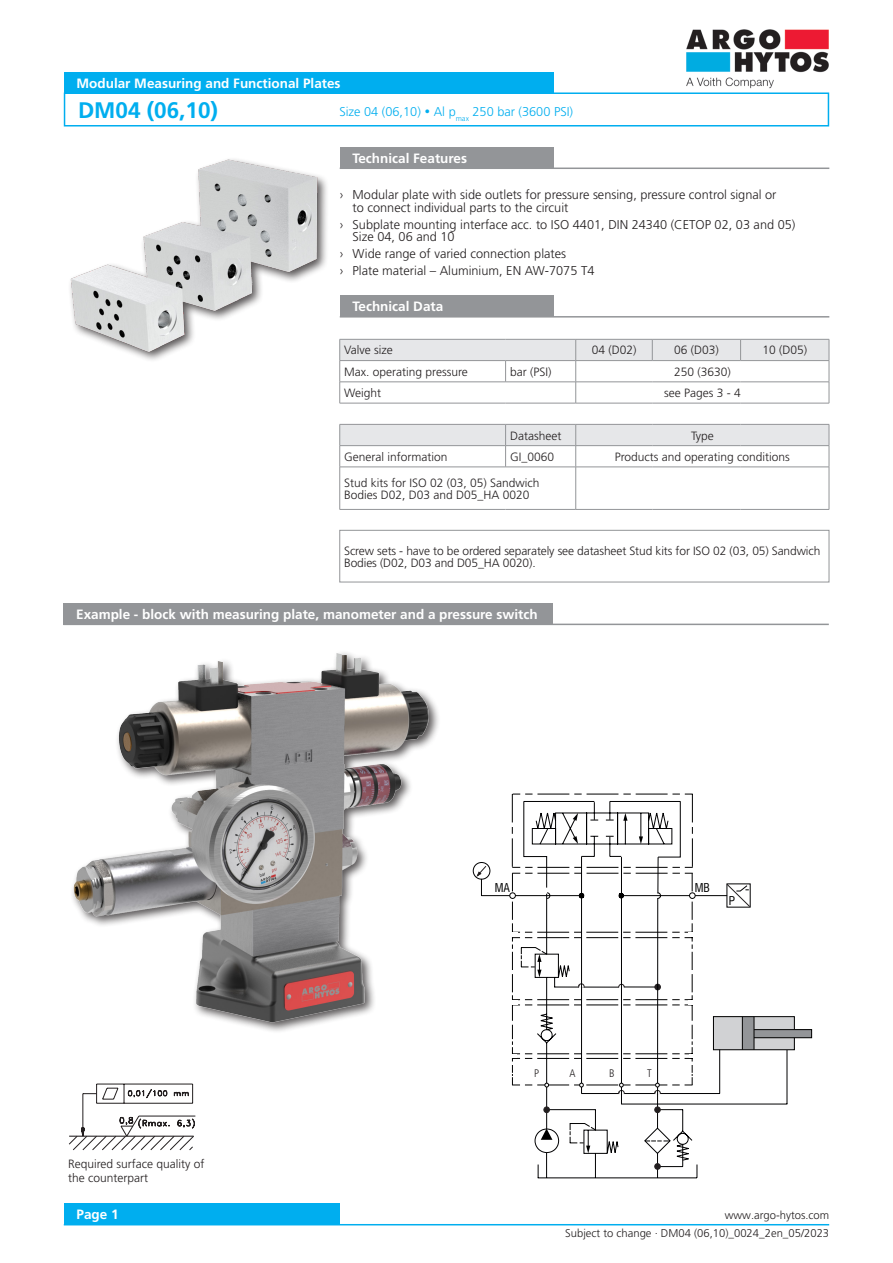
<style>
.page{position:relative;width:893px;height:1263px;background:#fff}
.page>*{position:absolute;margin:0;border:0;box-sizing:border-box;transform-origin:0 0}
._01_Headline_blue{font:700 22.5px "Frutiger LT Pro";color:#00aeef}
._03_Headline_white{font:700 13.5px "Frutiger LT Pro";color:#fff}
.t1{font:300 12.75px/12.8px "Frutiger LT Pro";color:#231f20}
._02_Headline_small_b{font:300 12.75px "Frutiger LT Pro";color:#00aeef}
.Tabulka_1SL{font:300 12px "Frutiger LT Pro";color:#231f20}
.Tabulka_1sl{font:300 12px/12px "Frutiger LT Pro";letter-spacing:-.01em;color:#231f20}
.Tabulka_3_SL{font:300 12px "Frutiger LT Pro";color:#231f20}
._06_Text{font:300 12px "Frutiger LT Pro";color:#231f20}
.t2{font:condensed 11.85px "Swiss 721 BT";color:#000}
.t3{font:300 11.25px "Frutiger LT Pro";color:#231f20}
.t4{font:300 condensed 10.95px "Frutiger CE";color:#231f20}
</style>
<div class="page">
<img style="left:686px;top:29px;width:143px;height:59px">
<img style="left:70px;top:159px;width:257px;height:198px">
<div style="left:64px;top:92px;width:765px;height:34px;border:2px solid #00aeef"></div>
<svg style="left:534px;top:1094px;width:254px;height:85px"></svg>
<div style="left:754px;top:1029px;width:58px;height:9px;background:#939598"></div>
<div style="left:754px;top:1029px;width:58px;height:9px;border:1px solid #000"></div>
<svg style="left:654px;top:1163px;width:6px;height:6px"></svg>
<svg style="left:544px;top:1107px;width:6px;height:6px"></svg>
<svg style="left:541px;top:1128px;width:11px;height:12px"></svg>
<svg style="left:569px;top:1123px;width:101px;height:30px"></svg>
<hr style="left:657px;top:898px;width:1px;height:231px;background:#000002">
<hr style="left:621px;top:952px;width:1px;height:152px;background:#000002">
<svg style="left:654px;top:1107px;width:6px;height:6px"></svg>
<svg style="left:676px;top:1143px;width:13px;height:18px"></svg>
<svg style="left:472px;top:794px;width:323px;height:300px"></svg>
<img style="left:72px;top:652px;width:365px;height:376px">
<svg style="left:69px;top:1083px;width:127px;height:68px"></svg>
<hr style="left:64px;top:1224px;width:765px;height:1px;background:#00aeef">
<div style="left:64px;top:1203px;width:276px;height:22px;background:#00aeef"></div>
<div style="left:64px;top:72px;width:489px;height:22px;background:#00aeef"></div>
<div style="left:340px;top:148px;width:213px;height:21px;background:#939598"></div>
<hr style="left:340px;top:168px;width:489px;height:1px;background:#939598">
<div style="left:63px;top:603px;width:490px;height:21px;background:#939598"></div>
<hr style="left:63px;top:624px;width:766px;height:1px;background:#939598">
<div style="left:340px;top:296px;width:213px;height:21px;background:#939598"></div>
<hr style="left:340px;top:316px;width:489px;height:2px;background:#939598">
<svg style="left:340px;top:340px;width:489px;height:105px"></svg>
<div style="left:576px;top:361px;width:253px;height:21px;background:#fff"></div>
<hr style="left:340px;top:339px;width:166px;height:1px;background:#939598">
<hr style="left:506px;top:339px;width:70px;height:1px;background:#939598">
<hr style="left:576px;top:339px;width:76px;height:1px;background:#939598">
<hr style="left:652px;top:339px;width:89px;height:1px;background:#939598">
<svg style="left:652px;top:339px;width:1px;height:21px"></svg>
<hr style="left:741px;top:339px;width:88px;height:1px;background:#939598">
<svg style="left:740px;top:339px;width:1px;height:21px"></svg>
<hr style="left:340px;top:360px;width:166px;height:1px;background:#939598">
<hr style="left:506px;top:360px;width:70px;height:1px;background:#939598">
<svg style="left:505px;top:361px;width:1px;height:21px"></svg>
<hr style="left:576px;top:360px;width:76px;height:1px;background:#939598">
<hr style="left:652px;top:360px;width:89px;height:1px;background:#939598">
<hr style="left:741px;top:360px;width:88px;height:1px;background:#939598">
<hr style="left:340px;top:382px;width:166px;height:1px;background:#939598">
<svg style="left:339px;top:339px;width:1px;height:64px"></svg>
<hr style="left:506px;top:382px;width:70px;height:1px;background:#939598">
<hr style="left:576px;top:382px;width:76px;height:1px;background:#939598">
<svg style="left:575px;top:339px;width:1px;height:64px"></svg>
<hr style="left:652px;top:382px;width:89px;height:1px;background:#939598">
<hr style="left:741px;top:382px;width:88px;height:1px;background:#939598">
<svg style="left:829px;top:339px;width:1px;height:64px"></svg>
<hr style="left:340px;top:403px;width:166px;height:1px;background:#939598">
<hr style="left:506px;top:403px;width:70px;height:1px;background:#939598">
<hr style="left:576px;top:403px;width:76px;height:1px;background:#939598">
<hr style="left:652px;top:403px;width:89px;height:1px;background:#939598">
<hr style="left:741px;top:403px;width:88px;height:1px;background:#939598">
<hr style="left:340px;top:424px;width:166px;height:1px;background:#939598">
<hr style="left:506px;top:424px;width:70px;height:1px;background:#939598">
<hr style="left:576px;top:424px;width:76px;height:1px;background:#939598">
<hr style="left:652px;top:424px;width:89px;height:1px;background:#939598">
<hr style="left:741px;top:424px;width:88px;height:1px;background:#939598">
<hr style="left:340px;top:445px;width:166px;height:1px;background:#939598">
<svg style="left:339px;top:425px;width:1px;height:42px"></svg>
<hr style="left:506px;top:445px;width:70px;height:1px;background:#939598">
<svg style="left:505px;top:425px;width:1px;height:42px"></svg>
<hr style="left:576px;top:445px;width:76px;height:1px;background:#939598">
<svg style="left:575px;top:425px;width:1px;height:42px"></svg>
<hr style="left:652px;top:445px;width:89px;height:1px;background:#939598">
<hr style="left:741px;top:445px;width:88px;height:1px;background:#939598">
<svg style="left:829px;top:425px;width:1px;height:42px"></svg>
<hr style="left:340px;top:467px;width:166px;height:1px;background:#939598">
<hr style="left:339px;top:467px;width:1px;height:42px;background:#939598">
<hr style="left:506px;top:467px;width:70px;height:1px;background:#939598">
<hr style="left:576px;top:467px;width:76px;height:1px;background:#939598">
<hr style="left:575px;top:467px;width:1px;height:42px;background:#939598">
<hr style="left:652px;top:467px;width:89px;height:1px;background:#939598">
<hr style="left:741px;top:467px;width:88px;height:1px;background:#939598">
<hr style="left:829px;top:467px;width:1px;height:42px;background:#939598">
<hr style="left:340px;top:509px;width:166px;height:1px;background:#939598">
<hr style="left:506px;top:509px;width:70px;height:1px;background:#939598">
<hr style="left:576px;top:509px;width:76px;height:1px;background:#939598">
<hr style="left:652px;top:509px;width:89px;height:1px;background:#939598">
<hr style="left:741px;top:509px;width:88px;height:1px;background:#939598">
<div style="left:340px;top:530px;width:489px;height:52px;border:1px solid #939598"></div>
<p class="_03_Headline_white" style="left:77px;top:76px;width:266px">Modular Measuring and Functional Plates</p>
<p class="_01_Headline_blue" style="left:78px;top:97px;width:142px">DM04 (06,10)</p>
<p class="_02_Headline_small_b" style="left:339px;top:104px;width:235px">Size 04 (06,10) • Al p<sub>max</sub> 250 bar (3600 PSI)</p>
<p class="_03_Headline_white" style="left:352px;top:151px;width:116px">Technical Features</p>
<p class="t1" style="left:353px;top:188px;width:425px;text-indent:-13px">› Modular plate with side outlets for pressure sensing, pressure control signal or to connect individual parts to the circuit</p>
<p class="t1" style="left:353px;top:218px;width:444px;text-indent:-13px">› Subplate mounting interface acc. to ISO 4401, DIN 24340 (CETOP 02, 03 and 05)<br>Size 04, 06 and 10</p>
<p class="t1" style="left:340px;top:248px;width:228px">› Wide range of varied connection plates</p>
<p class="t1" style="left:340px;top:265px;width:256px">› Plate material – Aluminium, EN AW-7075 T4</p>
<p class="_03_Headline_white" style="left:353px;top:299px;width:92px">Technical Data</p>
<p class="Tabulka_1SL" style="left:344px;top:343px;width:50px">Valve size</p>
<p class="Tabulka_3_SL" style="left:592px;top:343px;width:46px">04 (D02)</p>
<p class="Tabulka_3_SL" style="left:674px;top:343px;width:46px">06 (D03)</p>
<p class="Tabulka_3_SL" style="left:762px;top:343px;width:46px">10 (D05)</p>
<p class="Tabulka_1SL" style="left:344px;top:365px;width:125px">Max. operating pressure</p>
<p class="Tabulka_1SL" style="left:510px;top:365px;width:43px">bar (PSI)</p>
<p class="Tabulka_3_SL" style="left:674px;top:365px;width:58px">250 (3630)</p>
<p class="Tabulka_1SL" style="left:344px;top:386px;width:39px">Weight</p>
<p class="Tabulka_3_SL" style="left:664px;top:386px;width:78px">see Pages 3 - 4</p>
<p class="Tabulka_1SL" style="left:510px;top:428px;width:53px">Datasheet</p>
<p class="Tabulka_3_SL" style="left:691px;top:428px;width:24px">Type</p>
<p class="Tabulka_1SL" style="left:344px;top:450px;width:105px">General information</p>
<p class="Tabulka_1SL" style="left:510px;top:450px;width:46px">GI_0060</p>
<p class="Tabulka_3_SL" style="left:615px;top:450px;width:177px">Products and operating conditions</p>
<p class="Tabulka_1SL" style="left:344px;top:475px;width:197px">Stud kits for ISO 02 (03, 05) Sandwich</p>
<p class="Tabulka_1SL" style="left:344px;top:487px;width:187px">Bodies D02, D03 and D05_HA 0020</p>
<p class="Tabulka_1sl" style="left:344px;top:545px;width:478px">Screw sets - have to be ordered separately see datasheet Stud kits for ISO 02 (03, 05) Sandwich<br>Bodies (D02, D03 and D05_HA 0020).</p>
<p class="_03_Headline_white" style="left:76px;top:606px;width:463px">Example - block with measuring plate, manometer and a pressure switch</p>
<p class="_06_Text" style="left:68px;top:1157px;width:138px">Required surface quality of</p>
<p class="_06_Text" style="left:68px;top:1171px;width:82px">the counterpart</p>
<p class="t2" style="left:495px;top:881px;width:17px">MA</p>
<p class="t2" style="left:695px;top:881px;width:17px">MB</p>
<p class="t2" style="left:729px;top:894px;width:8px">P</p>
<p class="t4" style="left:534px;top:1067px;width:7px">P</p>
<p class="t4" style="left:570px;top:1067px;width:8px">A</p>
<p class="t4" style="left:609px;top:1067px;width:7px">B</p>
<p class="t4" style="left:647px;top:1067px;width:6px">T</p>
<p class="_03_Headline_white" style="left:77px;top:1206px;width:44px">Page 1</p>
<p class="t3" style="left:725px;top:1209px;width:106px">www.argo-hytos.com</p>
<p class="t3" style="left:565px;top:1226px;width:265px">Subject to change · DM04 (06,10)_0024_2en_05/2023</p>
</div>
